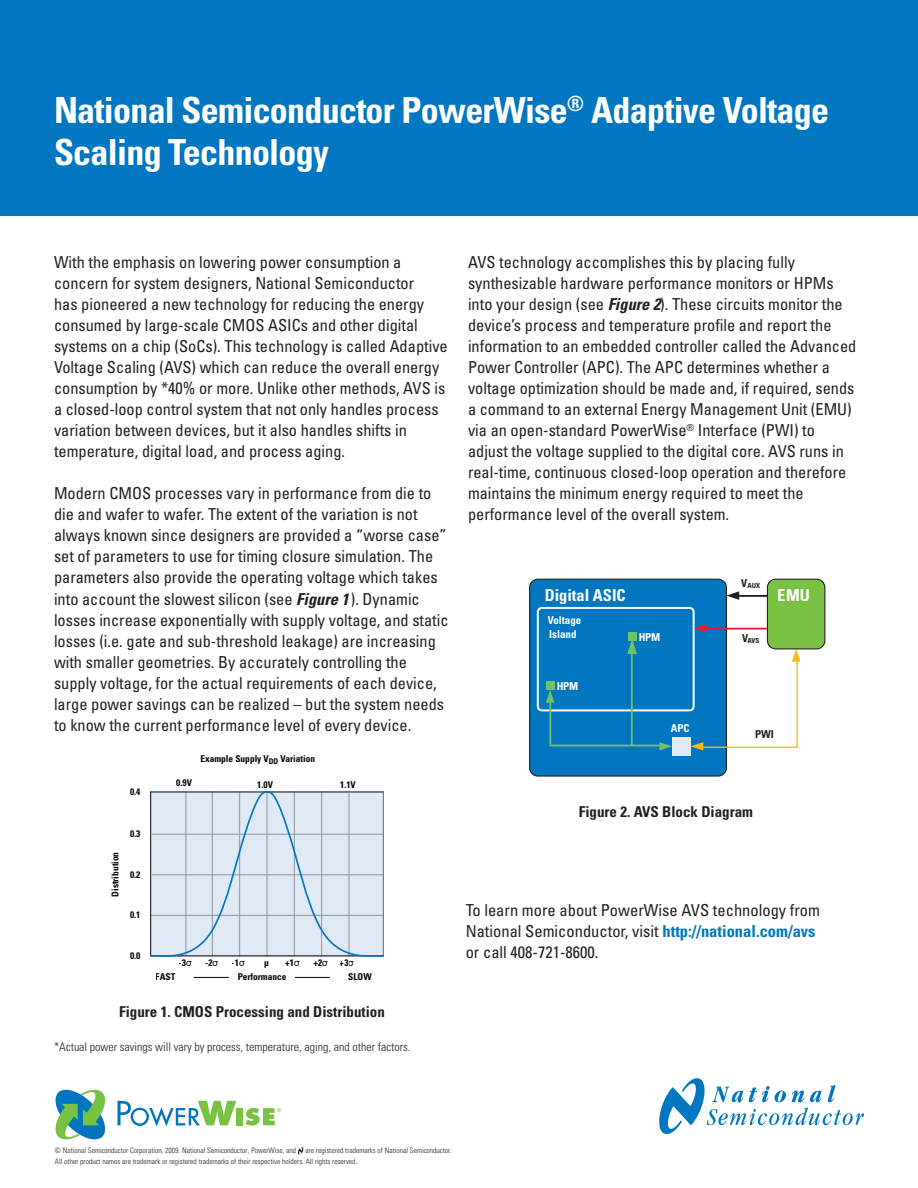
<style>
.page{position:relative;width:918px;height:1188px;background:#fff}
.page>*{position:absolute;margin:0;border:0;box-sizing:border-box;transform-origin:0 0}
.t1{font:700 condensed 36px/42px "Univers";letter-spacing:-.02em;color:#fff}
.t2{font:condensed 16.5px/21px "Univers LT Std";color:#231f20}
.t3{font:700 condensed 16.35px "Univers LT Std";color:#fff}
.t4{font:700 condensed 15px "Univers LT Std";color:#231f20}
.t5{font:300 condensed 12px "Univers LT Std";color:#231f20}
.t6{font:700 condensed 10.95px/13px "Univers LT Std";color:#fff}
.t7{font:700 condensed 10.95px "Univers LT Std";color:#231f20}
.t8{font:700 condensed 9.45px "Univers LT Std";color:#040503}
.t9{font:300 condensed 7.5px/10.5px "Univers LT Std";color:#231f20}
.t10{font:700 condensed 7.05px "Univers LT Std";color:#231f20}
.s1{font-weight:700;font-style:italic}
.s2{font-family:"Arial";font-weight:400;font-stretch:normal}
.s3{font-weight:700;color:#0077c0}
</style>
<div class="page">
<div style="left:0;top:0;width:918px;height:215px;background:#0077c0"></div>
<svg style="left:659px;top:1078px;width:205px;height:57px"></svg>
<svg style="left:56px;top:1090px;width:50px;height:49px;background:#5cab99"></svg>
<div style="left:236px;top:1108px;width:6px;height:17px;background:#79c142"></div>
<svg style="left:117px;top:1101px;width:119px;height:25px"></svg>
<svg style="left:246px;top:1108px;width:35px;height:18px"></svg>
<div style="left:530px;top:579px;width:196px;height:197px;background:#0077c0;border-radius:8px"></div>
<div style="left:529px;top:579px;width:198px;height:198px;border:1px solid #231f20;border-radius:8px"></div>
<div style="left:767px;top:579px;width:58px;height:70px;background:#79c142;border-radius:8px"></div>
<div style="left:767px;top:579px;width:58px;height:70px;border:1px solid #231f20;border-radius:8px"></div>
<div style="left:537px;top:607px;width:158px;height:104px;border:2px solid #fff;border-radius:4px"></div>
<svg style="left:726px;top:591px;width:13px;height:9px"></svg>
<svg style="left:694px;top:624px;width:12px;height:9px"></svg>
<div style="left:672px;top:737px;width:19px;height:19px;background:#e1eaf6"></div>
<div style="left:546px;top:682px;width:8px;height:8px;background:#71c167"></div>
<div style="left:628px;top:633px;width:8px;height:8px;background:#71c167"></div>
<svg style="left:627px;top:638px;width:10px;height:17px"></svg>
<svg style="left:691px;top:649px;width:109px;height:102px"></svg>
<svg style="left:546px;top:690px;width:126px;height:61px"></svg>
<hr style="left:631px;top:651px;width:2px;height:95px;background:#71c167">
<hr style="left:736px;top:595px;width:31px;height:2px;background:#231f20">
<hr style="left:705px;top:628px;width:62px;height:2px;background:#e51836">
<svg style="left:150px;top:791px;width:234px;height:166px;background:#c7d2dd"></svg>
<hr style="left:194px;top:977px;width:35px;height:1px;background:#040503">
<hr style="left:295px;top:977px;width:35px;height:1px;background:#040503">
<svg style="left:298px;top:1147px;width:6px;height:8px"></svg>
<h1 class="t1" style="left:54px;top:89px;width:777px">National Semiconductor PowerWise<sup>®</sup> Adaptive Voltage<br>Scaling Technology</h1>
<p class="t2" style="left:54px;top:252px;width:395px">With the emphasis on lowering power consumption a concern for system designers, National Semiconductor<br>has pioneered a new technology for reducing the energy consumed by large-scale CMOS ASICs and other digital systems on a chip (SoCs). This technology is called Adaptive Voltage Scaling (AVS) which can reduce the overall energy consumption by *40% or more. Unlike other methods, AVS is a closed-loop control system that not only handles process variation between devices, but it also handles shifts in temperature, digital load, and process aging.</p>
<p class="t2" style="left:54px;top:483px;width:396px">Modern CMOS processes vary in performance from die to die and wafer to wafer. The extent of the variation is not always known since designers are provided a “worse case” set of parameters to use for timing closure simulation. The parameters also provide the operating voltage which takes into account the slowest silicon (see <span class="s1">Figure 1</span> ). Dynamic losses increase exponentially with supply voltage, and static losses (i.e. gate and sub-threshold leakage) are increasing with smaller geometries. By accurately controlling the supply voltage, for the actual requirements of each device, large power savings can be realized – but the system needs to know the current performance level of every device.</p>
<p class="t8" style="left:109px;top:897px;width:46px;rotate:-90deg">Distribution</p>
<p class="t8" style="left:130px;top:786px;width:12px">0.4</p>
<p class="t8" style="left:130px;top:828px;width:12px">0.3</p>
<p class="t8" style="left:130px;top:868px;width:12px">0.2</p>
<p class="t8" style="left:130px;top:909px;width:12px">0.1</p>
<p class="t8" style="left:130px;top:950px;width:12px">0.0</p>
<p class="t8" style="left:176px;top:777px;width:17px">0.9V</p>
<p class="t8" style="left:200px;top:753px;width:116px">Example Supply V<sub>DD</sub> Variation</p>
<p class="t8" style="left:257px;top:779px;width:17px">1.0V</p>
<p class="t8" style="left:340px;top:779px;width:17px">1.1V</p>
<p class="t8" style="left:179px;top:957px;width:15px">-3<span class="s2">σ</span></p>
<p class="t8" style="left:205px;top:957px;width:15px">-2<span class="s2">σ</span></p>
<p class="t8" style="left:232px;top:957px;width:15px">-1<span class="s2">σ</span></p>
<p class="t8" style="left:264px;top:957px;width:6px">μ</p>
<p class="t8" style="left:285px;top:957px;width:16px">+1<span class="s2">σ</span></p>
<p class="t8" style="left:313px;top:957px;width:16px">+2<span class="s2">σ</span></p>
<p class="t8" style="left:340px;top:957px;width:16px">+3<span class="s2">σ</span></p>
<p class="t8" style="left:156px;top:971px;width:21px">FAST</p>
<p class="t8" style="left:237px;top:971px;width:51px">Performance</p>
<p class="t8" style="left:348px;top:971px;width:25px">SLOW</p>
<p class="t4" style="left:119px;top:1002px;width:267px">Figure 1. CMOS Processing and Distribution</p>
<p class="t5" style="left:54px;top:1040px;width:358px">*Actual power savings will vary by process, temperature, aging, and other factors.</p>
<p class="t2" style="left:468px;top:252px;width:390px">AVS technology accomplishes this by placing fully synthesizable hardware performance monitors or HPMs into your design (see <span class="s1">Figure 2</span>). These circuits monitor the device’s process and temperature profile and report the information to an embedded controller called the Advanced Power Controller (APC). The APC determines whether a voltage optimization should be made and, if required, sends a command to an external Energy Management Unit (EMU) via an open-standard PowerWise<sup>®</sup> Interface (PWI) to adjust the voltage supplied to the digital core. AVS runs in real-time, continuous closed-loop operation and therefore maintains the minimum energy required to meet the performance level of the overall system.</p>
<p class="t3" style="left:545px;top:585px;width:83px">Digital ASIC</p>
<p class="t6" style="left:548px;top:614px;width:35px">Voltage<br>Island</p>
<p class="t6" style="left:638px;top:630px;width:23px">HPM</p>
<p class="t6" style="left:556px;top:680px;width:23px">HPM</p>
<p class="t6" style="left:671px;top:722px;width:20px">APC</p>
<p class="t10" style="left:741px;top:581px;width:21px"><sup>V</sup>AUX</p>
<p class="t10" style="left:742px;top:637px;width:19px"><sup>V</sup>AVS</p>
<p class="t3" style="left:778px;top:585px;width:33px">EMU</p>
<p class="t7" style="left:755px;top:728px;width:20px">PWI</p>
<p class="t4" style="left:579px;top:803px;width:176px">Figure 2. AVS Block Diagram</p>
<p class="t2" style="left:466px;top:900px;width:356px">To learn more about PowerWise AVS technology from<br>National Semiconductor, visit <span class="s3">http://national.com/avs </span>or call 408-721-8600.</p>
<p class="t9" style="left:55px;top:1146px;width:398px">© National Semiconductor Corporation, 2009. National Semiconductor, PowerWise, and are registered trademarks of National Semiconductor.<br>All other product names are trademark or registered trademarks of their respective holders. All rights reserved..</p>
</div>
